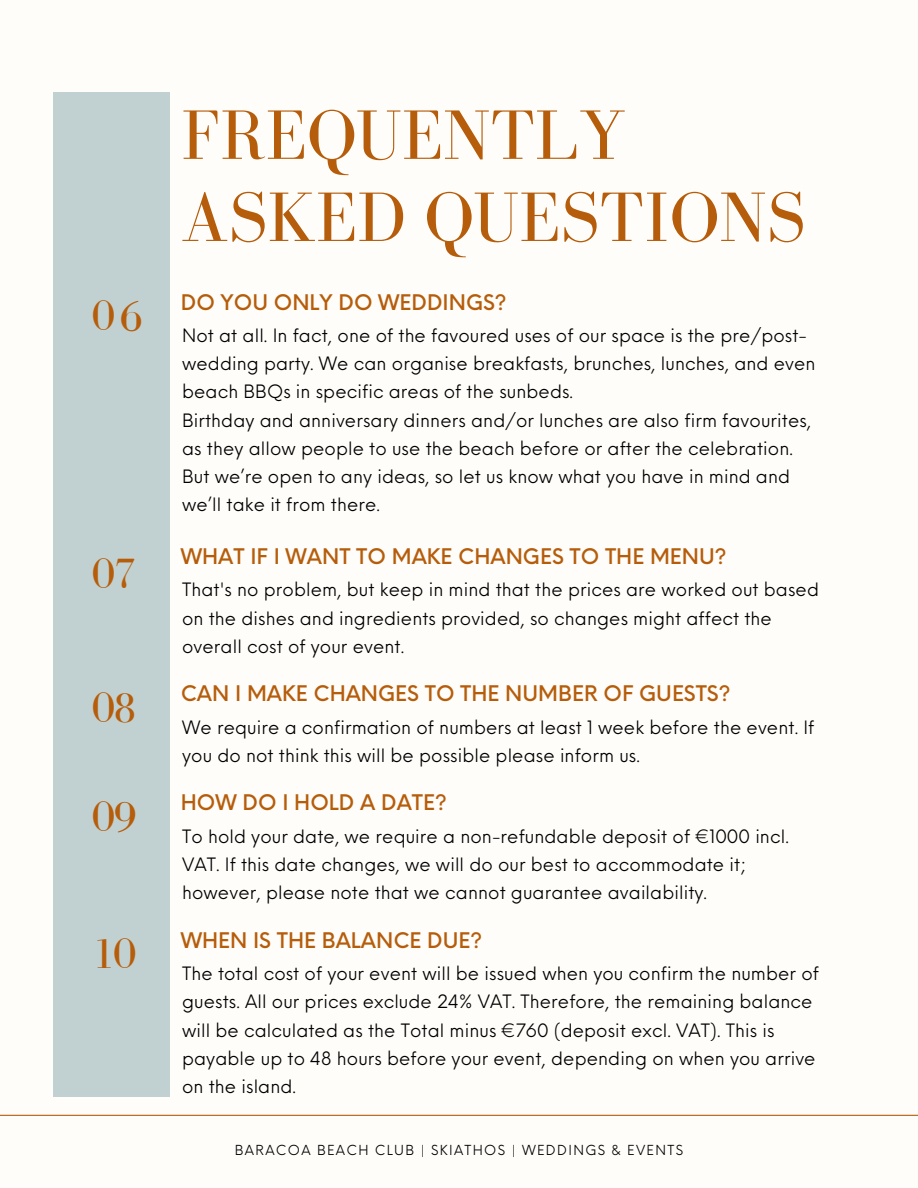
<style>
.page{position:relative;width:918px;height:1188px;background:#fffdfa}
.page>*{position:absolute;margin:0;border:0;box-sizing:border-box;transform-origin:0 0}
.t1{font:72px/82.2px "Bodoni FLF";color:#b65d0b}
.t2{font:43.5px "Bodoni FLF";letter-spacing:-.05em;color:#b65d0b}
.t3{font:500 21px "Neue Einstellung";color:#b65d0b}
.t4{font:18px/28.2px "Neue Einstellung";letter-spacing:.005em;color:#000}
.t5{font:13.5px "Neue Einstellung";letter-spacing:.1em;color:#000}
</style>
<div class="page">
<div style="left:53px;top:92px;width:116px;height:1004px;background:#c1d1d2"></div>
<hr style="left:0;top:1115px;width:918px;height:1px;background:#b65d0b">
<p class="t2" style="left:92px;top:292px;width:52px">06</p>
<p class="t2" style="left:92px;top:550px;width:46px">07</p>
<p class="t2" style="left:92px;top:684px;width:46px">08</p>
<h3 class="t2" style="left:92px;top:793px;width:46px">09</h3>
<h2 class="t2" style="left:92px;top:930px;width:46px">10</h2>
<h3 class="t1" style="left:181px;top:94px;width:626px">FREQUENTLY<br>ASKED QUESTIONS</h3>
<p class="t3" style="left:181px;top:283px;width:328px">DO YOU ONLY DO WEDDINGS?</p>
<p class="t4" style="left:182px;top:320px;width:635px">Not at all. In fact, one of the favoured uses of our space is the pre/post&shy;wedding party. We can organise breakfasts, brunches, lunches, and even beach BBQs in specific areas of the sunbeds.<br>Birthday and anniversary dinners and/or lunches are also firm favourites, as they allow people to use the beach before or after the celebration.<br>But we’re open to any ideas, so let us know what you have in mind and we’ll take it from there.</p>
<h2 class="t3" style="left:181px;top:537px;width:547px">WHAT IF I WANT TO MAKE CHANGES TO THE MENU?</h2>
<h1 class="t4" style="left:182px;top:574px;width:638px">That's no problem, but keep in mind that the prices are worked out based on the dishes and ingredients provided, so changes might affect the overall cost of your event.</h1>
<h2 class="t3" style="left:181px;top:675px;width:551px">CAN I MAKE CHANGES TO THE NUMBER OF GUESTS?</h2>
<h3 class="t4" style="left:182px;top:711px;width:634px">We require a confirmation of numbers at least 1 week before the event. If you do not think this will be possible please inform us.</h3>
<h3 class="t3" style="left:181px;top:784px;width:268px">HOW DO I HOLD A DATE?</h3>
<h2 class="t4" style="left:182px;top:820px;width:608px">To hold your date, we require a non-refundable deposit of €1000 incl.<br>VAT. If this date changes, we will do our best to accommodate it; however, please note that we cannot guarantee availability.</h2>
<p class="t3" style="left:181px;top:921px;width:303px">WHEN IS THE BALANCE DUE?</p>
<h3 class="t4" style="left:182px;top:958px;width:638px">The total cost of your event will be issued when you confirm the number of guests. All our prices exclude 24% VAT. Therefore, the remaining balance will be calculated as the Total minus €760 (deposit excl. VAT). This is payable up to 48 hours before your event, depending on when you arrive on the island.</h3>
<h2 class="t5" style="left:235px;top:1138px;width:450px">BARACOA BEACH CLUB | SKIATHOS | WEDDINGS &amp; EVENTS</h2>
</div>
